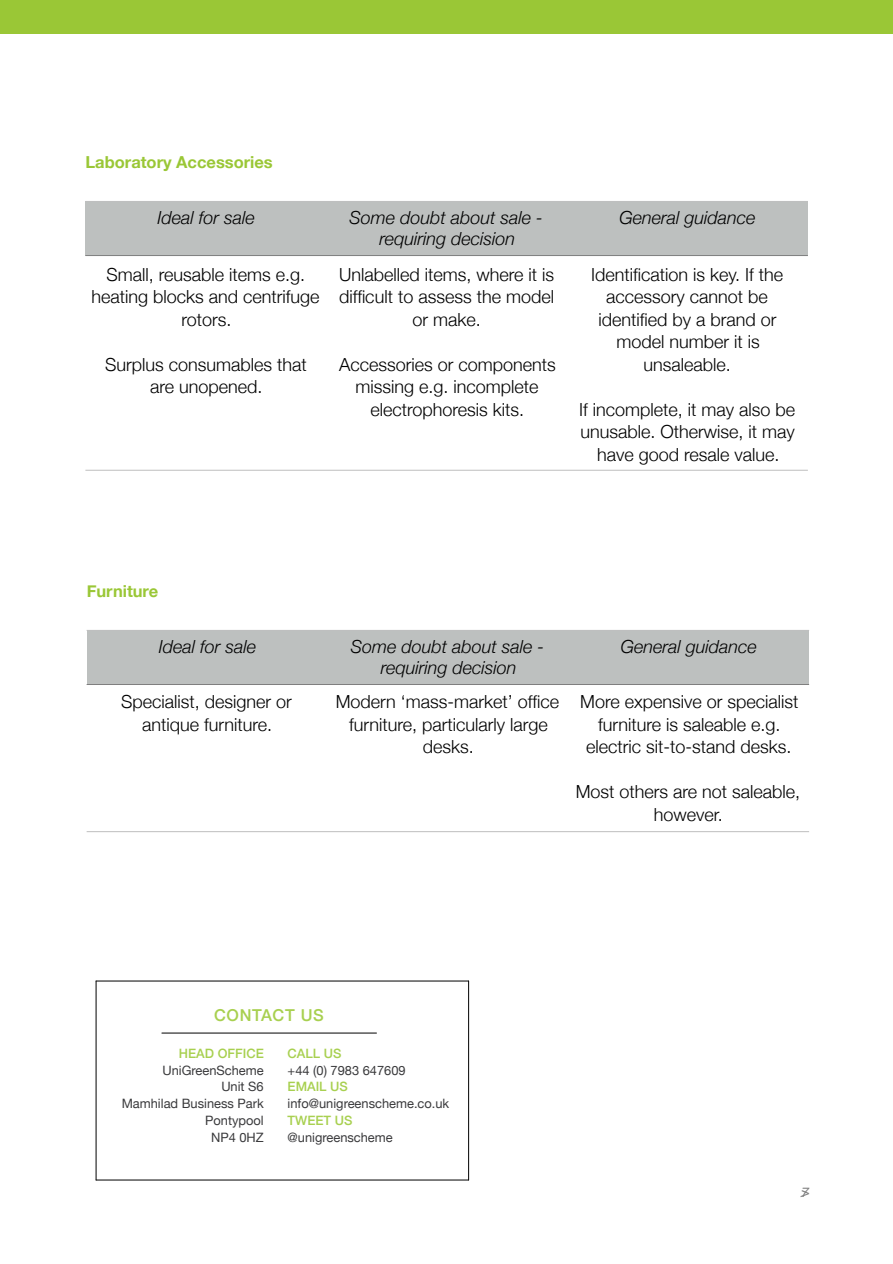
<style>
.page{position:relative;width:893px;height:1264px;background:#fff}
.page>*{position:absolute;margin:0;border:0;box-sizing:border-box;transform-origin:0 0}
.t1{font:300 18px/22.5px "Helvetica Neue";color:#000;text-align:center}
.t2{font:italic 300 18px/21px "Helvetica Neue";color:#000;text-align:center}
.t3{font:700 16.5px "Helvetica Neue";color:#9ac736}
.t4{font:500 16.35px "Helvetica Neue";letter-spacing:.04em;color:#a8d050}
.t5{font:italic 13.5px "Helvetica";color:#7f7f7f}
.t6{font:12.9px/16.8px "Helvetica Neue";color:#3a3a3c;text-align:right}
.t7{font:500 12.9px "Helvetica Neue";color:#a8d050}
</style>
<div class="page">
<div style="left:0;top:0;width:893px;height:34px;background:#9ac736"></div>
<div style="left:85px;top:201px;width:241px;height:54px;background:#bdc0bf"></div>
<div style="left:326px;top:201px;width:241px;height:54px;background:#bdc0bf"></div>
<div style="left:567px;top:201px;width:241px;height:54px;background:#bdc0bf"></div>
<hr style="left:85px;top:255px;width:723px;height:1px;background:#7f7f7f">
<hr style="left:85px;top:470px;width:723px;height:1px;background:#bfbfbf">
<div style="left:87px;top:630px;width:240px;height:54px;background:#bdc0bf"></div>
<div style="left:327px;top:630px;width:241px;height:54px;background:#bdc0bf"></div>
<div style="left:568px;top:630px;width:241px;height:54px;background:#bdc0bf"></div>
<hr style="left:87px;top:684px;width:722px;height:1px;background:#7f7f7f">
<hr style="left:87px;top:831px;width:722px;height:1px;background:#bfbfbf">
<hr style="left:96px;top:980px;width:373px;height:1px;background:#000">
<hr style="left:96px;top:1179px;width:373px;height:1px;background:#000">
<hr style="left:468px;top:980px;width:1px;height:199px;background:#000">
<hr style="left:96px;top:980px;width:1px;height:199px;background:#000">
<hr style="left:162px;top:1032px;width:214px;height:1px;background:#000">
<p class="t3" style="left:86px;top:152px;width:189px">Laboratory Accessories</p>
<p class="t2" style="left:158px;top:206px;width:99px">Ideal for sale</p>
<p class="t2" style="left:350px;top:206px;width:195px">Some doubt about sale - requiring decision</p>
<p class="t2" style="left:620px;top:206px;width:138px">General guidance</p>
<p class="t1" style="left:92px;top:262px;width:230px">Small, reusable items e.g. heating blocks and centrifuge rotors.</p>
<p class="t1" style="left:105px;top:352px;width:203px">Surplus consumables that are unopened.</p>
<p class="t1" style="left:339px;top:262px;width:217px">Unlabelled items, where it is difficult to assess the model or make.</p>
<p class="t1" style="left:339px;top:352px;width:218px">Accessories or components missing e.g. incomplete electrophoresis kits.</p>
<p class="t1" style="left:591px;top:262px;width:194px">Identification is key. If the accessory cannot be identified by a brand or model number it is unsaleable.</p>
<p class="t1" style="left:579px;top:397px;width:218px">If incomplete, it may also be unusable. Otherwise, it may have good resale value.</p>
<p class="t3" style="left:87px;top:581px;width:73px">Furniture</p>
<p class="t2" style="left:159px;top:635px;width:99px">Ideal for sale</p>
<p class="t2" style="left:351px;top:635px;width:195px">Some doubt about sale - requiring decision</p>
<p class="t2" style="left:621px;top:635px;width:138px">General guidance</p>
<p class="t1" style="left:121px;top:690px;width:172px">Specialist, designer or antique furniture.</p>
<p class="t1" style="left:336px;top:690px;width:225px">Modern ‘mass-market’ office furniture, particularly large desks.</p>
<p class="t1" style="left:580px;top:690px;width:220px">More expensive or specialist furniture is saleable e.g. electric sit-to-stand desks.</p>
<p class="t1" style="left:576px;top:780px;width:226px">Most others are not saleable, however.</p>
<p class="t4" style="left:214px;top:1004px;width:111px">CONTACT US</p>
<p class="t7" style="left:179px;top:1044px;width:86px">HEAD OFFICE</p>
<p class="t6" style="left:122px;top:1061px;width:144px">UniGreenScheme<br>Unit S6<br>Mamhilad Business Park<br>Pontypool<br>NP4 0HZ</p>
<p class="t7" style="left:288px;top:1045px;width:55px">CALL US</p>
<p class="t6" style="left:288px;top:1061px;width:120px">+44 (0) 7983 647609</p>
<p class="t7" style="left:288px;top:1078px;width:62px">EMAIL US</p>
<p class="t6" style="left:288px;top:1094px;width:163px">info@unigreenscheme.co.uk</p>
<p class="t7" style="left:288px;top:1112px;width:66px">TWEET US</p>
<p class="t6" style="left:288px;top:1128px;width:107px">@unigreenscheme</p>
<p class="t5" style="left:800px;top:1186px;width:9px">7&gt;</p>
</div>
